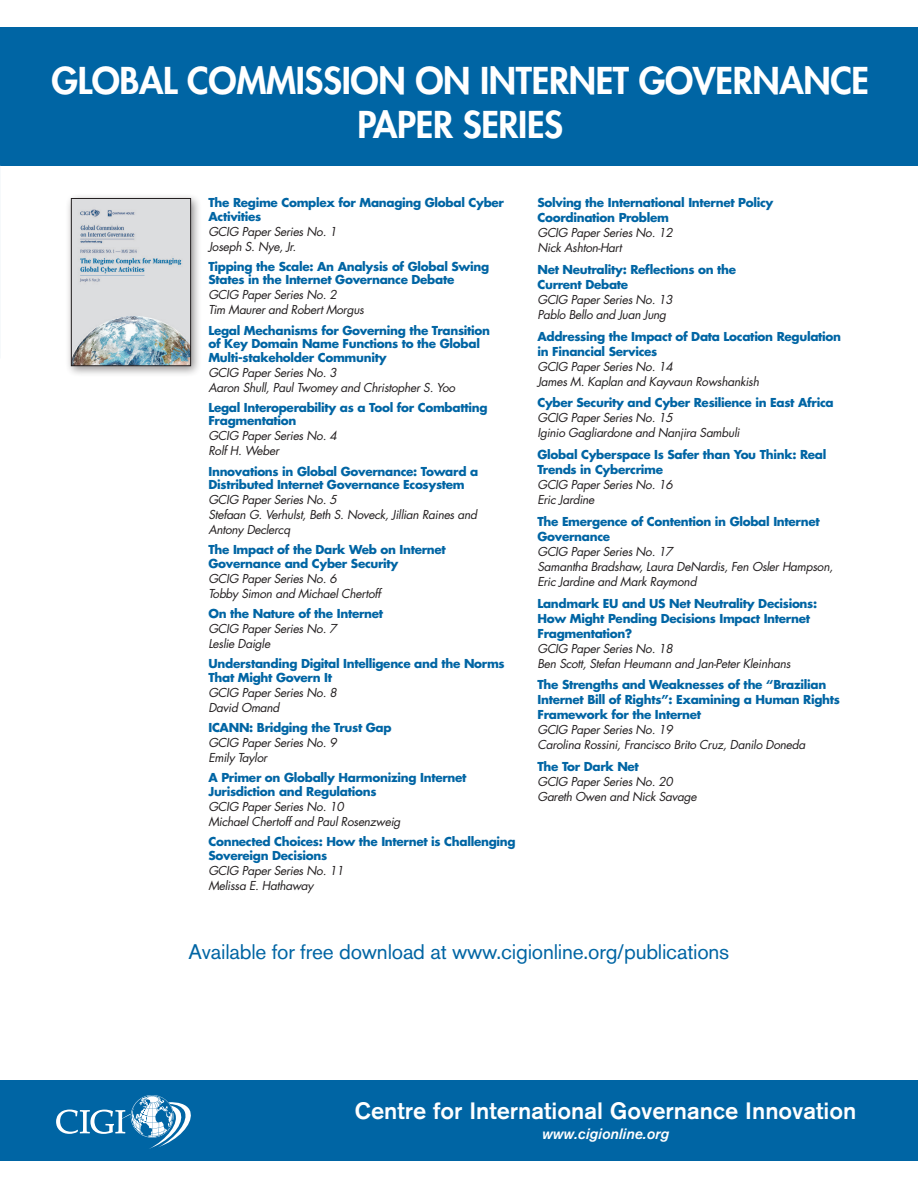
<style>
.page{position:relative;width:918px;height:1188px;background:#fff}
.page>*{position:absolute;margin:0;border:0;box-sizing:border-box;transform-origin:0 0}
.t1{font:800 36px/43.2px "Futura Std";letter-spacing:-.01em;color:#fff;text-align:center}
.t2{font:500 23.55px "Akzidenz Grotesk BQ";color:#fff}
.t3{font:21px "Akzidenz Grotesk BQ";letter-spacing:-.01em;color:#0065a4}
.t4{font:italic 15px "Akzidenz Grotesk BQ Med";color:#fff}
.t5{font:700 12px/13.5px "Futura Std";letter-spacing:-.025em;color:#0065a4}
.t6{font:italic 12px/15px "Futura Std";letter-spacing:-.025em;color:#231f20}
</style>
<div class="page">
<div style="left:0;top:1080px;width:918px;height:81px;background:#0065a4"></div>
<div style="left:0;top:27px;width:918px;height:139px;background:#0065a4"></div>
<div style="left:65px;top:193px;width:137px;height:184px;background:#231f20;opacity:.5"></div>
<img style="left:73px;top:200px;width:116px;height:164px">
<div style="left:71px;top:198px;width:120px;height:168px;border:1px solid #231f20"></div>
<svg style="left:56px;top:1095px;width:135px;height:54px"></svg>
<h1 class="t1" style="left:51px;top:60px;width:819px">GLOBAL COMMISSION ON INTERNET GOVERNANCE<br>PAPER SERIES</h1>
<p class="t5" style="left:208px;top:196px;width:297px">The Regime Complex for Managing Global Cyber<br>Activities</p>
<p class="t6" style="left:208px;top:224px;width:130px">GCIG Paper Series No. 1<br>Joseph S. Nye, Jr.</p>
<p class="t5" style="left:208px;top:260px;width:282px">Tipping the Scale: An Analysis of Global Swing<br>States in the Internet Governance Debate</p>
<p class="t6" style="left:208px;top:288px;width:157px">GCIG Paper Series No. 2<br>Tim Maurer and Robert Morgus</p>
<p class="t5" style="left:208px;top:323px;width:283px">Legal Mechanisms for Governing the Transition of Key Domain Name Functions to the Global<br>Multi-stakeholder Community</p>
<p class="t6" style="left:208px;top:365px;width:248px">GCIG Paper Series No. 3<br>Aaron Shull, Paul Twomey and Christopher S. Yoo</p>
<p class="t5" style="left:208px;top:401px;width:281px">Legal Interoperability as a Tool for Combatting<br>Fragmentation</p>
<p class="t6" style="left:208px;top:429px;width:130px">GCIG Paper Series No. 4<br>Rolf H. Weber</p>
<p class="t5" style="left:208px;top:464px;width:271px">Innovations in Global Governance: Toward a<br>Distributed Internet Governance Ecosystem</p>
<p class="t6" style="left:208px;top:492px;width:270px">GCIG Paper Series No. 5<br>Stefaan G. Verhulst, Beth S. Noveck, Jillian Raines and<br>Antony Declercq</p>
<p class="t5" style="left:208px;top:543px;width:239px">The Impact of the Dark Web on Internet<br>Governance and Cyber Security</p>
<p class="t6" style="left:208px;top:571px;width:174px">GCIG Paper Series No. 6<br>Tobby Simon and Michael Chertoff</p>
<p class="t5" style="left:208px;top:607px;width:176px">On the Nature of the Internet</p>
<p class="t6" style="left:208px;top:621px;width:130px">GCIG Paper Series No. 7<br>Leslie Daigle</p>
<p class="t5" style="left:208px;top:657px;width:298px">Understanding Digital Intelligence and the Norms<br>That Might Govern It</p>
<p class="t6" style="left:208px;top:685px;width:130px">GCIG Paper Series No. 8<br>David Omand</p>
<p class="t5" style="left:208px;top:721px;width:185px">ICANN: Bridging the Trust Gap</p>
<p class="t6" style="left:208px;top:735px;width:130px">GCIG Paper Series No. 9<br>Emily Taylor</p>
<p class="t5" style="left:208px;top:771px;width:260px">A Primer on Globally Harmonizing Internet<br>Jurisdiction and Regulations</p>
<p class="t6" style="left:208px;top:799px;width:194px">GCIG Paper Series No. 10<br>Michael Chertoff and Paul Rosenzweig</p>
<p class="t5" style="left:208px;top:835px;width:309px">Connected Choices: How the Internet is Challenging<br>Sovereign Decisions</p>
<p class="t6" style="left:208px;top:863px;width:137px">GCIG Paper Series No. 11<br>Melissa E. Hathaway</p>
<p class="t5" style="left:537px;top:195px;width:238px;line-height:15px">Solving the International Internet Policy<br>Coordination Problem</p>
<p class="t6" style="left:537px;top:225px;width:137px">GCIG Paper Series No. 12<br>Nick Ashton-Hart</p>
<p class="t5" style="left:537px;top:262px;width:200px;line-height:15px">Net Neutrality: Reflections on the<br>Current Debate</p>
<p class="t6" style="left:537px;top:292px;width:137px">GCIG Paper Series No. 13<br>Pablo Bello and Juan Jung</p>
<p class="t5" style="left:537px;top:328px;width:305px;line-height:15px">Addressing the Impact of Data Location Regulation in Financial Services</p>
<p class="t6" style="left:537px;top:359px;width:223px">GCIG Paper Series No. 14<br>James M. Kaplan and Kayvaun Rowshankish</p>
<p class="t5" style="left:537px;top:396px;width:298px">Cyber Security and Cyber Resilience in East Africa</p>
<p class="t6" style="left:537px;top:411px;width:204px">GCIG Paper Series No. 15<br>Iginio Gagliardone and Nanjira Sambuli</p>
<p class="t5" style="left:537px;top:447px;width:290px;line-height:15px">Global Cyberspace Is Safer than You Think: Real<br>Trends in Cybercrime</p>
<p class="t6" style="left:537px;top:477px;width:137px">GCIG Paper Series No. 16<br>Eric Jardine</p>
<p class="t5" style="left:537px;top:514px;width:284px;line-height:15px">The Emergence of Contention in Global Internet<br>Governance</p>
<p class="t6" style="left:537px;top:544px;width:297px">GCIG Paper Series No. 17<br>Samantha Bradshaw, Laura DeNardis, Fen Osler Hampson,<br>Eric Jardine and Mark Raymond</p>
<p class="t5" style="left:537px;top:595px;width:281px;line-height:15px">Landmark EU and US Net Neutrality Decisions:<br>How Might Pending Decisions Impact Internet<br>Fragmentation?</p>
<p class="t6" style="left:537px;top:641px;width:255px">GCIG Paper Series No. 18<br>Ben Scott, Stefan Heumann and Jan-Peter Kleinhans</p>
<p class="t5" style="left:537px;top:677px;width:304px;line-height:15px">The Strengths and Weaknesses of the “Brazilian<br>Internet Bill of Rights”: Examining a Human Rights<br>Framework for the Internet</p>
<p class="t6" style="left:537px;top:723px;width:269px">GCIG Paper Series No. 19<br>Carolina Rossini, Francisco Brito Cruz, Danilo Doneda</p>
<p class="t5" style="left:537px;top:760px;width:103px">The Tor Dark Net</p>
<p class="t6" style="left:537px;top:774px;width:161px">GCIG Paper Series No. 20<br>Gareth Owen and Nick Savage</p>
<h3 class="t3" style="left:189px;top:939px;width:542px">Available for free download at www.cigionline.org/publications</h3>
<h2 class="t2" style="left:355px;top:1097px;width:503px">Centre for International Governance Innovation</h2>
<p class="t4" style="left:542px;top:1125px;width:129px">www.cigionline.org</p>
</div>
